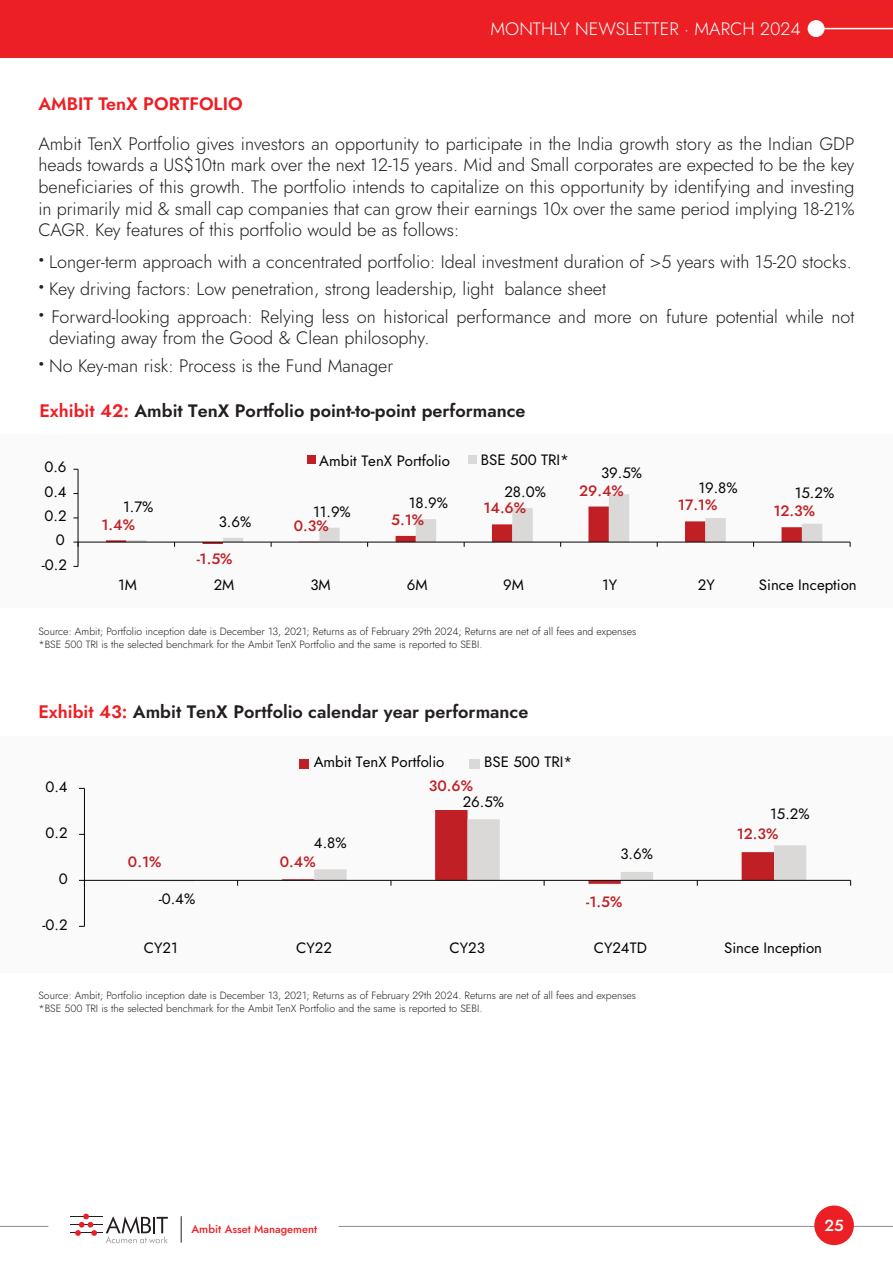
<style>
.page{position:relative;width:893px;height:1263px;background:#fff}
.page>*{position:absolute;margin:0;border:0;box-sizing:border-box;transform-origin:0 0}
.t1{font:300 18px/21.6px "Jost";color:#231f20;text-align:justify}
.t2{font:600 18px "Jost";color:#231f20}
.t3{font:300 18px "Jost";color:#fff}
.t4{font:600 18px "Jost";color:#ee1d23}
.t5{font:500 15.9px "Jost";color:#fff}
.t6{font:15px "Jost";color:#040503}
.t7{font:500 15px "Jost";color:#c02025}
.t8{font:500 11.1px "Jost";color:#ee1d23}
.t9{font:300 10.5px/12.6px "Jost";color:#231f20}
.s1{font-weight:800}
.s2{color:#ee1d23}
.s3{font-size:11.4px}
</style>
<div class="page">
<hr style="left:0;top:1226px;width:48px;height:1px;background:#949599">
<hr style="left:338px;top:1226px;width:555px;height:1px;background:#949599">
<div style="left:814px;top:1205px;width:40px;height:40px;background:#ec1f25;border-radius:50%"></div>
<hr style="left:70px;top:1216px;width:32px;height:1px;background:#231f20">
<hr style="left:70px;top:1224px;width:32px;height:1px;background:#231f20">
<hr style="left:70px;top:1232px;width:32px;height:1px;background:#231f20">
<svg style="left:75px;top:1214px;width:22px;height:22px"></svg>
<svg style="left:106px;top:1216px;width:62px;height:27px"></svg>
<svg style="left:181px;top:1216px;width:1px;height:26px"></svg>
<div style="left:0;top:434px;width:893px;height:174px;background:#fafafa"></div>
<div style="left:0;top:736px;width:893px;height:237px;background:#fafafa"></div>
<div style="left:0;top:0;width:893px;height:57px;background:#ec1f25"></div>
<hr style="left:816px;top:28px;width:77px;height:1px;background:#fff">
<div style="left:808px;top:20px;width:16px;height:17px;background:#fff;border-radius:50%"></div>
<hr style="left:78px;top:469px;width:1px;height:97px;background:#040503">
<hr style="left:78px;top:542px;width:772px;height:1px;background:#040503">
<svg style="left:106px;top:494px;width:716px;height:53px"></svg>
<svg style="left:73px;top:542px;width:6px;height:5px"></svg>
<div style="left:307px;top:455px;width:8px;height:9px;background:#c02025"></div>
<div style="left:469px;top:455px;width:8px;height:9px;background:#dad9d8"></div>
<svg style="left:129px;top:810px;width:339px;height:70px"></svg>
<hr style="left:84px;top:788px;width:1px;height:138px;background:#040503">
<hr style="left:84px;top:880px;width:767px;height:1px;background:#040503">
<svg style="left:161px;top:819px;width:645px;height:67px"></svg>
<div style="left:299px;top:759px;width:10px;height:10px;background:#c02025"></div>
<div style="left:470px;top:759px;width:10px;height:10px;background:#dad9d8"></div>
<p class="t3" style="left:490px;top:17px;width:312px">MONTHLY NEWSLETTER · MARCH 2024</p>
<p class="t4" style="left:38px;top:91px;width:206px">AMBIT TenX PORTFOLIO</p>
<p class="t1" style="left:38px;top:133px;width:818px">Ambit TenX Portfolio gives investors an opportunity to participate in the India growth story as the Indian GDP heads towards a US$10tn mark over the next 12-15 years. Mid and Small corporates are expected to be the key beneficiaries of this growth. The portfolio intends to capitalize on this opportunity by identifying and investing in primarily mid &amp; small cap companies that can grow their earnings 10x over the same period implying 18-21% CAGR. Key features of this portfolio would be as follows:</p>
<p class="t1" style="left:38px;top:251px;width:815px"><span class="s1">•</span> Longer-term approach with a concentrated portfolio: Ideal investment duration of &gt;5 years with 15-20 stocks.</p>
<p class="t1" style="left:38px;top:278px;width:569px"><span class="s1">•</span> Key driving factors: Low penetration, strong leadership, light balance sheet</p>
<p class="t1" style="left:49px;top:306px;width:807px;text-indent:-11px"><span class="s1">•</span> Forward-looking approach: Relying less on historical performance and more on future potential while not deviating away from the Good &amp; Clean philosophy.</p>
<p class="t1" style="left:38px;top:355px;width:356px"><span class="s1">•</span> No Key-man risk: Process is the Fund Manager</p>
<p class="t2" style="left:39px;top:399px;width:488px"><span class="s2">Exhibit 42:</span> Ambit TenX Portfolio point-to-point performance</p>
<p class="t6" style="left:44px;top:457px;width:24px">0.6</p>
<p class="t6" style="left:319px;top:450px;width:132px">Ambit TenX Portfolio</p>
<p class="t6" style="left:481px;top:449px;width:90px">BSE 500 TRI*</p>
<p class="t6" style="left:601px;top:462px;width:43px">39.5%</p>
<p class="t6" style="left:44px;top:481px;width:24px">0.4</p>
<p class="t6" style="left:45px;top:505px;width:24px">0.2</p>
<p class="t6" style="left:698px;top:478px;width:41px">19.8%</p>
<p class="t6" style="left:795px;top:483px;width:41px">15.2%</p>
<p class="t7" style="left:579px;top:480px;width:46px">29.4%</p>
<p class="t6" style="left:504px;top:482px;width:43px">28.0%</p>
<p class="t6" style="left:409px;top:493px;width:41px">18.9%</p>
<p class="t6" style="left:123px;top:497px;width:32px">1.7%</p>
<p class="t7" style="left:678px;top:495px;width:41px">17.1%</p>
<p class="t7" style="left:483px;top:498px;width:44px">14.6%</p>
<p class="t7" style="left:773px;top:501px;width:43px">12.3%</p>
<p class="t6" style="left:313px;top:501px;width:39px">11.9%</p>
<p class="t7" style="left:391px;top:509px;width:34px">5.1%</p>
<p class="t6" style="left:219px;top:511px;width:34px">3.6%</p>
<p class="t7" style="left:102px;top:514px;width:35px">1.4%</p>
<p class="t7" style="left:294px;top:515px;width:36px">0.3%</p>
<p class="t6" style="left:56px;top:530px;width:10px">0</p>
<p class="t6" style="left:42px;top:554px;width:27px">-0.2</p>
<p class="t7" style="left:197px;top:548px;width:37px">-1.5%</p>
<p class="t6" style="left:118px;top:574px;width:20px">1M</p>
<p class="t6" style="left:214px;top:574px;width:22px">2M</p>
<p class="t6" style="left:310px;top:574px;width:22px">3M</p>
<p class="t6" style="left:407px;top:574px;width:22px">6M</p>
<p class="t6" style="left:503px;top:574px;width:22px">9M</p>
<p class="t6" style="left:602px;top:574px;width:17px">1Y</p>
<p class="t6" style="left:698px;top:574px;width:18px">2Y</p>
<p class="t6" style="left:759px;top:574px;width:99px">Since Inception</p>
<p class="t9" style="left:38px;top:625px;width:599px">Source: Ambit; Portfolio inception date is December 13, 2021; Returns as of February 29th 2024; Returns are net of all fees and expenses *BSE 500 TRI is the selected benchmark for the Ambit TenX Portfolio and the same is reported to SEBI.</p>
<p class="t2" style="left:38px;top:699px;width:491px"><span class="s2">Exhibit 43:</span> Ambit TenX Portfolio calendar year performance</p>
<p class="t6" style="left:45px;top:776px;width:24px">0.4</p>
<p class="t6" style="left:46px;top:822px;width:24px">0.2</p>
<p class="t6" style="left:59px;top:868px;width:11px">0</p>
<p class="t6" style="left:42px;top:914px;width:27px">-0.2</p>
<p class="t6" style="left:314px;top:752px;width:132px">Ambit TenX Portfolio</p>
<p class="t6" style="left:484px;top:752px;width:90px">BSE 500 TRI*</p>
<p class="t6" style="left:314px;top:832px;width:34px">4.8%</p>
<p class="t7" style="left:128px;top:852px;width:35px">0.1%</p>
<p class="t7" style="left:280px;top:851px;width:37px">0.4%</p>
<p class="t6" style="left:159px;top:889px;width:38px">-0.4%</p>
<p class="t7" style="left:429px;top:775px;width:46px">30.6%</p>
<p class="t6" style="left:463px;top:791px;width:43px">26.5%</p>
<p class="t6" style="left:620px;top:844px;width:34px">3.6%</p>
<p class="t7" style="left:586px;top:891px;width:38px">-1.5%</p>
<p class="t6" style="left:770px;top:804px;width:41px">15.2%</p>
<p class="t7" style="left:737px;top:824px;width:43px">12.3%</p>
<p class="t6" style="left:144px;top:938px;width:35px">CY21</p>
<p class="t6" style="left:296px;top:938px;width:37px">CY22</p>
<p class="t6" style="left:449px;top:938px;width:37px">CY23</p>
<p class="t6" style="left:594px;top:938px;width:55px">CY24TD</p>
<p class="t6" style="left:724px;top:938px;width:99px">Since Inception</p>
<p class="t9" style="left:38px;top:989px;width:599px">Source: Ambit; Portfolio inception date is December 13, 2021; Returns as of February 29th 2024. Returns are net of all fees and expenses *BSE 500 TRI is the selected benchmark for the Ambit TenX Portfolio and the same is reported to SEBI.</p>
<p class="t8" style="left:191px;top:1222px;width:127px"><span class="s3">Ambit</span> Asset Management</p>
<p class="t5" style="left:824px;top:1215px;width:21px">25</p>
</div>
